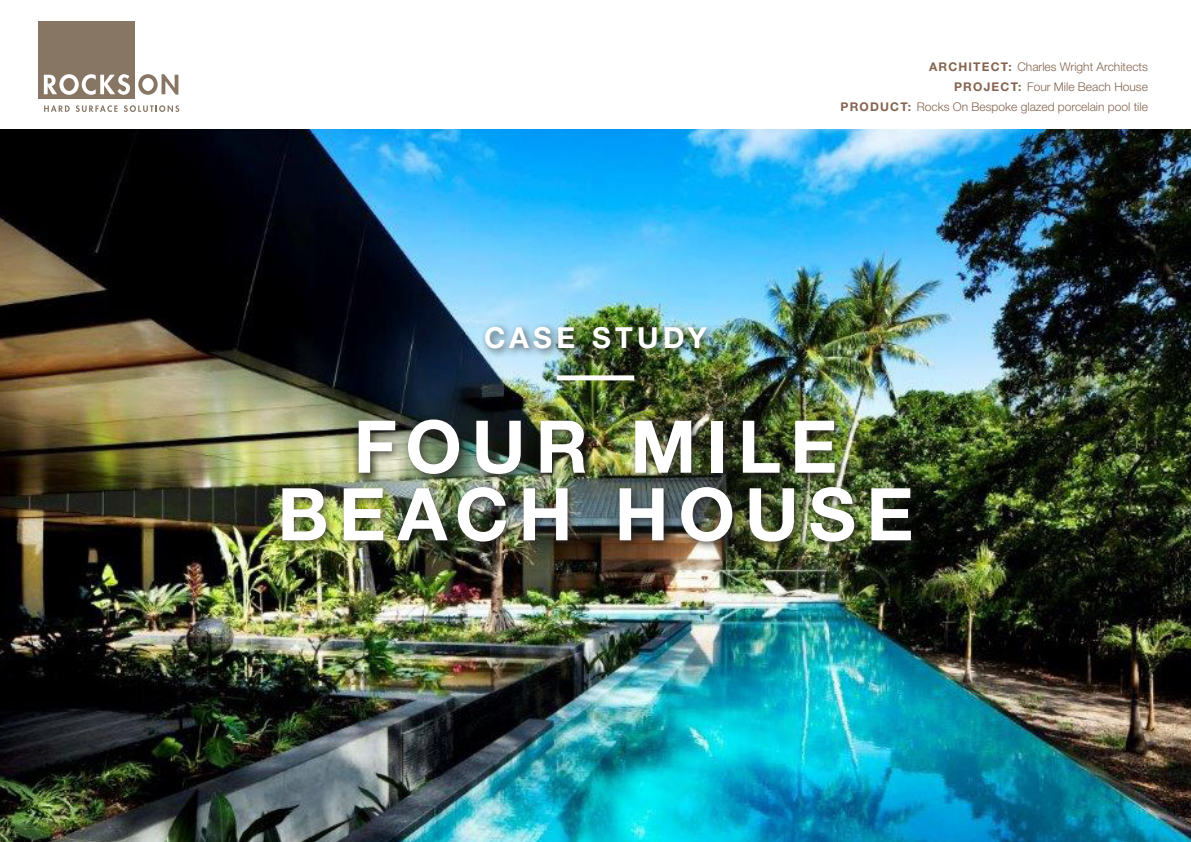
<style>
.page{position:relative;width:1191px;height:842px;background:#fff}
.page>*{position:absolute;margin:0;border:0;box-sizing:border-box;transform-origin:0 0}
.t1{font:700 72.8px/67.6px "Helvetica Neue LT Std";letter-spacing:.135em;color:#fff;text-align:center}
.t2{font:700 29px "Helvetica Neue LT Std";letter-spacing:.145em;color:#fff}
.t3{font:300 12px "Helvetica Neue LT Std";color:#846450}
.s1{font-weight:700}
</style>
<div class="page">
<img style="left:0;top:130px;width:1191px;height:712px">
<div style="left:277px;top:322px;width:644px;height:230px;background:#231f20;opacity:.75"></div>
<div style="left:38px;top:21px;width:97px;height:77px;background:#877664"></div>
<svg style="left:44px;top:74px;width:86px;height:21px"></svg>
<svg style="left:138px;top:74px;width:40px;height:21px"></svg>
<svg style="left:44px;top:105px;width:26px;height:7px"></svg>
<svg style="left:76px;top:105px;width:42px;height:7px"></svg>
<svg style="left:124px;top:105px;width:55px;height:7px"></svg>
<div style="left:557px;top:375px;width:77px;height:5px;background:#fff"></div>
<p class="t2" style="left:484px;top:320px;width:224px">CASE STUDY</p>
<p class="t3" style="left:929px;top:59px;width:220px"><span class="s1">ARCHITECT:</span> Charles Wright Architects</p>
<p class="t3" style="left:954px;top:79px;width:195px"><span class="s1">PROJECT:</span> Four Mile Beach House</p>
<p class="t3" style="left:840px;top:99px;width:309px"><span class="s1">PRODUCT:</span> Rocks On Bespoke glazed porcelain pool tile</p>
<p class="t1" style="left:277px;top:411px;width:637px">FOUR MILE<br>BEACH HOUSE</p>
</div>
